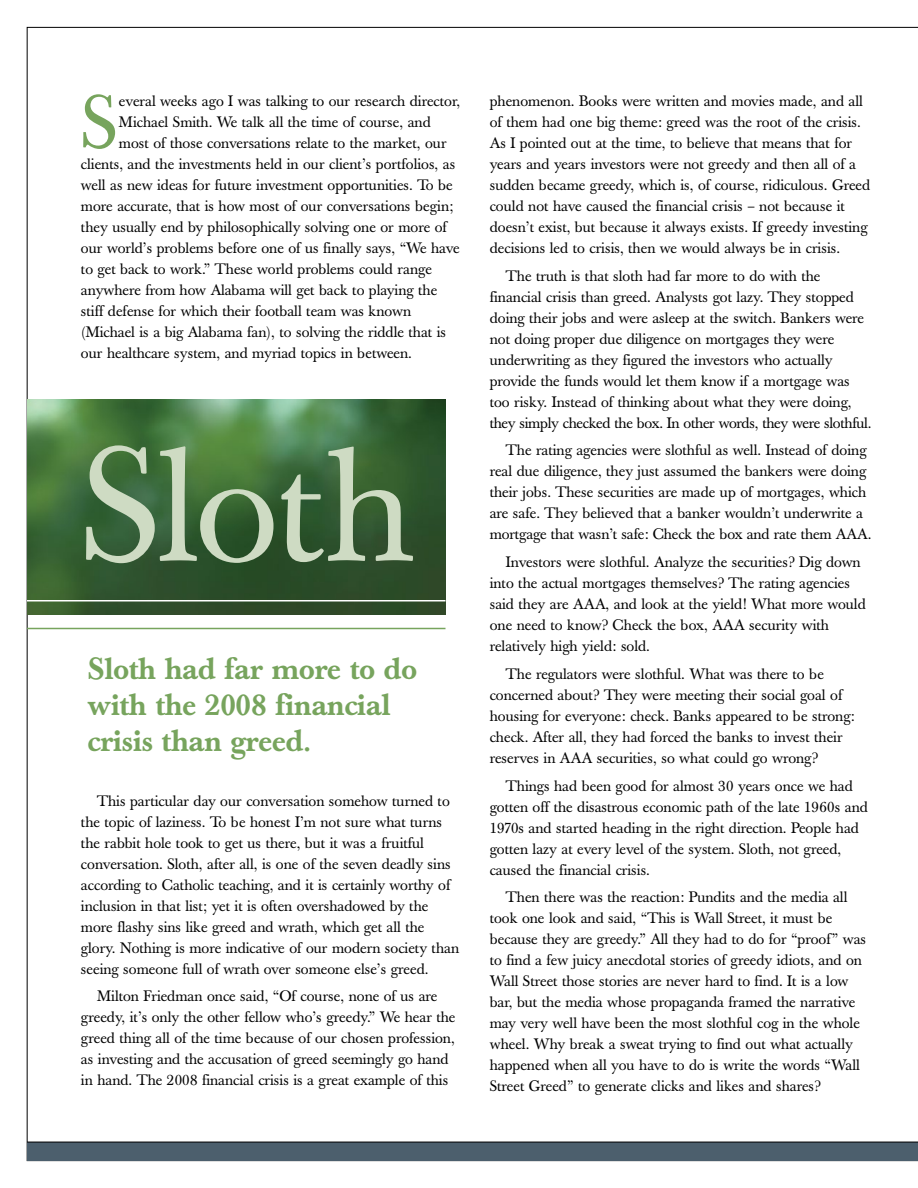
<style>
.page{position:relative;width:918px;height:1188px;background:#fff}
.page>*{position:absolute;margin:0;border:0;box-sizing:border-box;transform-origin:0 0}
.t1{font:160.5px "Baskerville";letter-spacing:-.015em;color:#cedbc3}
.t2{font:74.55px "Baskerville";color:#77a45d}
.t3{font:500 30px/36px "Baskerville";color:#77a45d}
.t4{font:15px/21px "Baskerville";color:#000}
</style>
<div class="page">
<div style="left:27px;top:1142px;width:891px;height:19px;background:#4c5f6d"></div>
<hr style="left:27px;top:1142px;width:891px;height:1px;background:#000">
<img style="left:27px;top:399px;width:419px;height:216px">
<hr style="left:27px;top:628px;width:419px;height:1px;background:#77a45d">
<hr style="left:27px;top:600px;width:419px;height:2px;background:#fff">
<h2 class="t2" style="left:81px;top:79px;width:39px">S</h2>
<p class="t4" style="left:119px;top:91px;width:343px">everal weeks ago I was talking to our research director,</p>
<p class="t4" style="left:119px;top:112px;width:313px">Michael Smith. We talk all the time of course, and</p>
<p class="t4" style="left:119px;top:133px;width:329px">most of those conversations relate to the market, our</p>
<p class="t4" style="left:81px;top:154px;width:376px">clients, and the investments held in our client’s portfolios, as</p>
<p class="t4" style="left:81px;top:175px;width:373px">well as new ideas for future investment opportunities. To be</p>
<p class="t4" style="left:81px;top:196px;width:374px">more accurate, that is how most of our conversations begin;</p>
<p class="t4" style="left:81px;top:217px;width:367px">they usually end by philosophically solving one or more of</p>
<p class="t4" style="left:81px;top:238px;width:380px">our world’s problems before one of us finally says, “We have</p>
<p class="t4" style="left:81px;top:259px;width:352px">to get back to work.” These world problems could range</p>
<p class="t4" style="left:81px;top:280px;width:358px">anywhere from how Alabama will get back to playing the</p>
<p class="t4" style="left:81px;top:301px;width:332px">stiff defense for which their football team was known</p>
<p class="t4" style="left:81px;top:322px;width:367px">(Michael is a big Alabama fan), to solving the riddle that is</p>
<p class="t4" style="left:81px;top:343px;width:333px">our healthcare system, and myriad topics in between.</p>
<h1 class="t1" style="left:81px;top:412px;width:334px">Sloth</h1>
<h3 class="t3" style="left:88px;top:652px;width:331px">Sloth had far more to do with the 2008 financial crisis than greed.</h3>
<p class="t4" style="left:81px;top:790px;width:380px;text-indent:16px">This particular day our conversation somehow turned to the topic of laziness. To be honest I’m not sure what turns the rabbit hole took to get us there, but it was a fruitful conversation. Sloth, after all, is one of the seven deadly sins according to Catholic teaching, and it is certainly worthy of inclusion in that list; yet it is often overshadowed by the more flashy sins like greed and wrath, which get all the glory. Nothing is more indicative of our modern society than seeing someone full of wrath over someone else’s greed.</p>
<p class="t4" style="left:81px;top:986px;width:376px;text-align:center">Milton Friedman once said, “Of course, none of us are greedy, it’s only the other fellow who’s greedy.” We hear the greed thing all of the time because of our chosen profession, as investing and the accusation of greed seemingly go hand in hand. The 2008 financial crisis is a great example of this</p>
<p class="t4" style="left:490px;top:91px;width:382px">phenomenon. Books were written and movies made, and all of them had one big theme: greed was the root of the crisis.<br>As I pointed out at the time, to believe that means that for years and years investors were not greedy and then all of a sudden became greedy, which is, of course, ridiculous. Greed could not have caused the financial crisis – not because it doesn’t exist, but because it always exists. If greedy investing decisions led to crisis, then we would always be in crisis.</p>
<p class="t4" style="left:490px;top:265px;width:383px;text-indent:16px">The truth is that sloth had far more to do with the financial crisis than greed. Analysts got lazy. They stopped doing their jobs and were asleep at the switch. Bankers were not doing proper due diligence on mortgages they were underwriting as they figured the investors who actually provide the funds would let them know if a mortgage was too risky. Instead of thinking about what they were doing, they simply checked the box. In other words, they were slothful.</p>
<p class="t4" style="left:490px;top:440px;width:383px;text-indent:16px">The rating agencies were slothful as well. Instead of doing real due diligence, they just assumed the bankers were doing their jobs. These securities are made up of mortgages, which are safe. They believed that a banker wouldn’t underwrite a mortgage that wasn’t safe: Check the box and rate them AAA.</p>
<p class="t4" style="left:490px;top:552px;width:378px;text-indent:16px">Investors were slothful. Analyze the securities? Dig down into the actual mortgages themselves? The rating agencies said they are AAA, and look at the yield! What more would one need to know? Check the box, AAA security with relatively high yield: sold.</p>
<p class="t4" style="left:490px;top:664px;width:367px;text-indent:16px">The regulators were slothful. What was there to be concerned about? They were meeting their social goal of housing for everyone: check. Banks appeared to be strong: check. After all, they had forced the banks to invest their reserves in AAA securities, so what could go wrong?</p>
<p class="t4" style="left:490px;top:775px;width:380px;text-indent:16px">Things had been good for almost 30 years once we had gotten off the disastrous economic path of the late 1960s and 1970s and started heading in the right direction. People had gotten lazy at every level of the system. Sloth, not greed, caused the financial crisis.</p>
<p class="t4" style="left:490px;top:887px;width:378px;text-indent:16px">Then there was the reaction: Pundits and the media all took one look and said, “This is Wall Street, it must be because they are greedy.” All they had to do for “proof” was to find a few juicy anecdotal stories of greedy idiots, and on Wall Street those stories are never hard to find. It is a low bar, but the media whose propaganda framed the narrative may very well have been the most slothful cog in the whole wheel. Why break a sweat trying to find out what actually happened when all you have to do is write the words “Wall Street Greed” to generate clicks and likes and shares?</p>
</div>
